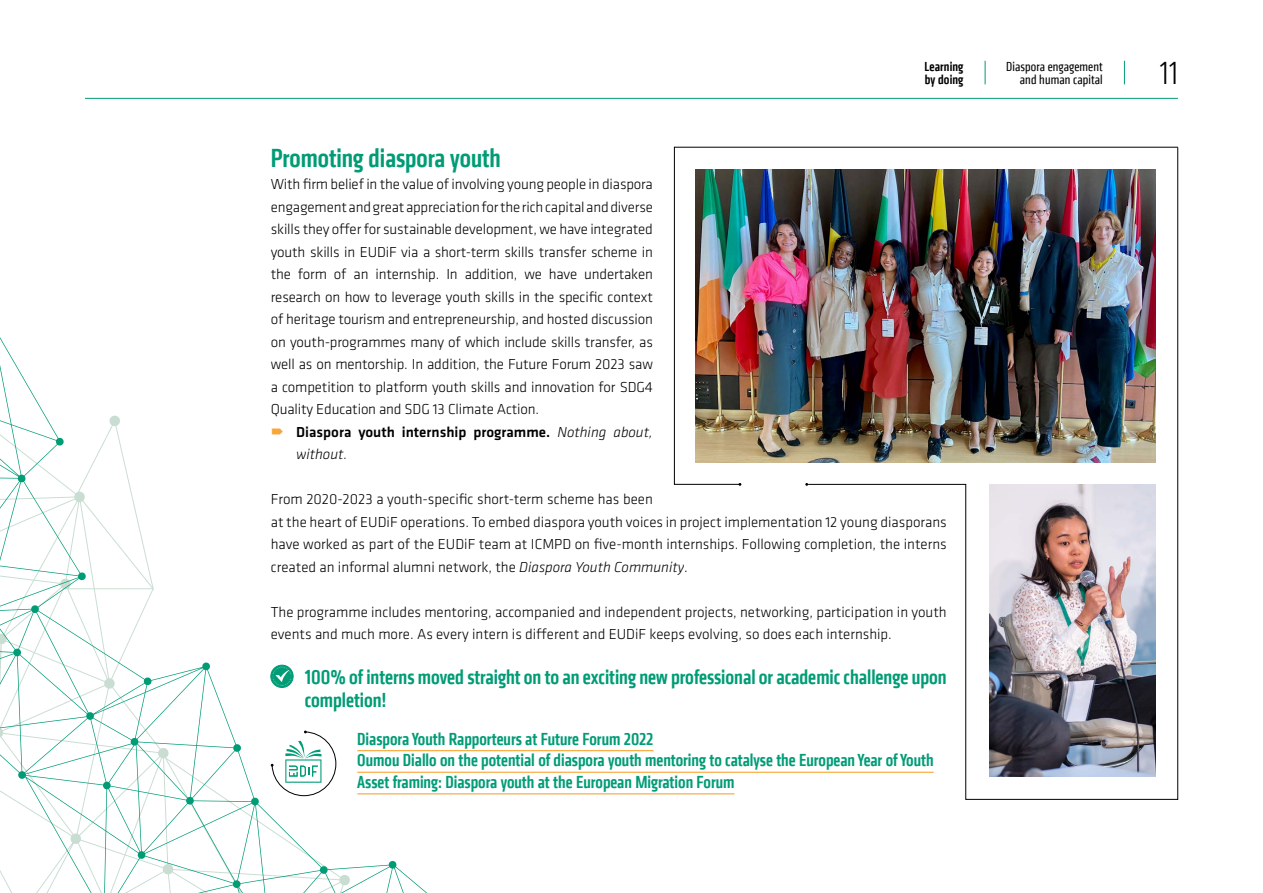
<style>
.page{position:relative;width:1263px;height:893px;background:#fff}
.page>*{position:absolute;margin:0;border:0;box-sizing:border-box;transform-origin:0 0}
.t1{font:300 condensed 33px "Klavika CH";color:#000}
.t2{font:500 condensed 27px "Klavika CH";color:#009c76}
.t3{font:500 condensed 21px/22.5px "Klavika CH";color:#009c76}
.t4{font:500 condensed 18px/21.6px "Klavika CH";color:#009c76}
.t5{font:300 15px/22.5px "Klavika";color:#000}
.t6{font:500 15px/22.5px "Klavika";color:#000}
.t7{font:condensed 13.5px/13.5px "Klavika CH";letter-spacing:.01em;color:#000;text-align:right}
.t8{font:500 condensed 13.5px/13.5px "Klavika CH";letter-spacing:.01em;color:#000}
.s1{font-weight:300;font-style:italic}
.s2{font-style:italic}
</style>
<div class="page">
<hr style="left:85px;top:98px;width:1093px;height:1px;background:#009c76">
<svg style="left:1124px;top:61px;width:1px;height:23px"></svg>
<svg style="left:985px;top:61px;width:1px;height:23px"></svg>
<img style="left:674px;top:147px;width:134px;height:338px">
<img style="left:808px;top:147px;width:370px;height:653px">
<hr style="left:357px;top:750px;width:296px;height:1px;background:#faa634">
<hr style="left:357px;top:772px;width:577px;height:1px;background:#faa634">
<hr style="left:357px;top:793px;width:377px;height:1px;background:#faa634">
<svg style="left:0;top:337px;width:458px;height:556px"></svg>
<svg style="left:272px;top:428px;width:11px;height:6px"></svg>
<p class="t8" style="left:924px;top:60px;width:40px">Learning by doing</p>
<h1 class="t1" style="left:1160px;top:55px;width:20px">11</h1>
<p class="t7" style="left:1006px;top:60px;width:98px">Diaspora engagement and human capital</p>
<h2 class="t2" style="left:271px;top:141px;width:232px">Promoting diaspora youth</h2>
<p class="t5" style="left:271px;top:173px;width:384px;text-align:justify">With firm belief in the value of involving young people in diaspora engagement and great appreciation for the rich capital and diverse skills they offer for sustainable development, we have integrated youth skills in EUDiF via a short-term skills transfer scheme in the form of an internship. In addition, we have undertaken research on how to leverage youth skills in the specific context of heritage tourism and entrepreneurship, and hosted discussion on youth-programmes many of which include skills transfer, as well as on mentorship. In addition, the Future Forum 2023 saw a competition to platform youth skills and innovation for SDG4<br>Quality Education and SDG 13 Climate Action.</p>
<p class="t6" style="left:296px;top:420px;width:358px">Diaspora youth internship programme. <span class="s1">Nothing about, without.</span></p>
<p class="t5" style="left:271px;top:488px;width:678px">From 2020-2023 a youth-specific short-term scheme has been<br>at the heart of EUDiF operations. To embed diaspora youth voices in project implementation 12 young diasporans have worked as part of the EUDiF team at ICMPD on five-month internships. Following completion, the interns created an informal alumni network, the <span class="s2">Diaspora Youth Community</span>.</p>
<p class="t5" style="left:271px;top:600px;width:677px">The programme includes mentoring, accompanied and independent projects, networking, participation in youth events and much more. As every intern is different and EUDiF keeps evolving, so does each internship.</p>
<h3 class="t3" style="left:305px;top:666px;width:643px">100% of interns moved straight on to an exciting new professional or academic challenge upon completion!</h3>
<p class="t4" style="left:357px;top:728px;width:578px">Diaspora Youth Rapporteurs at Future Forum 2022<br>Oumou Diallo on the potential of diaspora youth mentoring to catalyse the European Year of Youth<br>Asset framing: Diaspora youth at the European Migration Forum</p>
</div>
